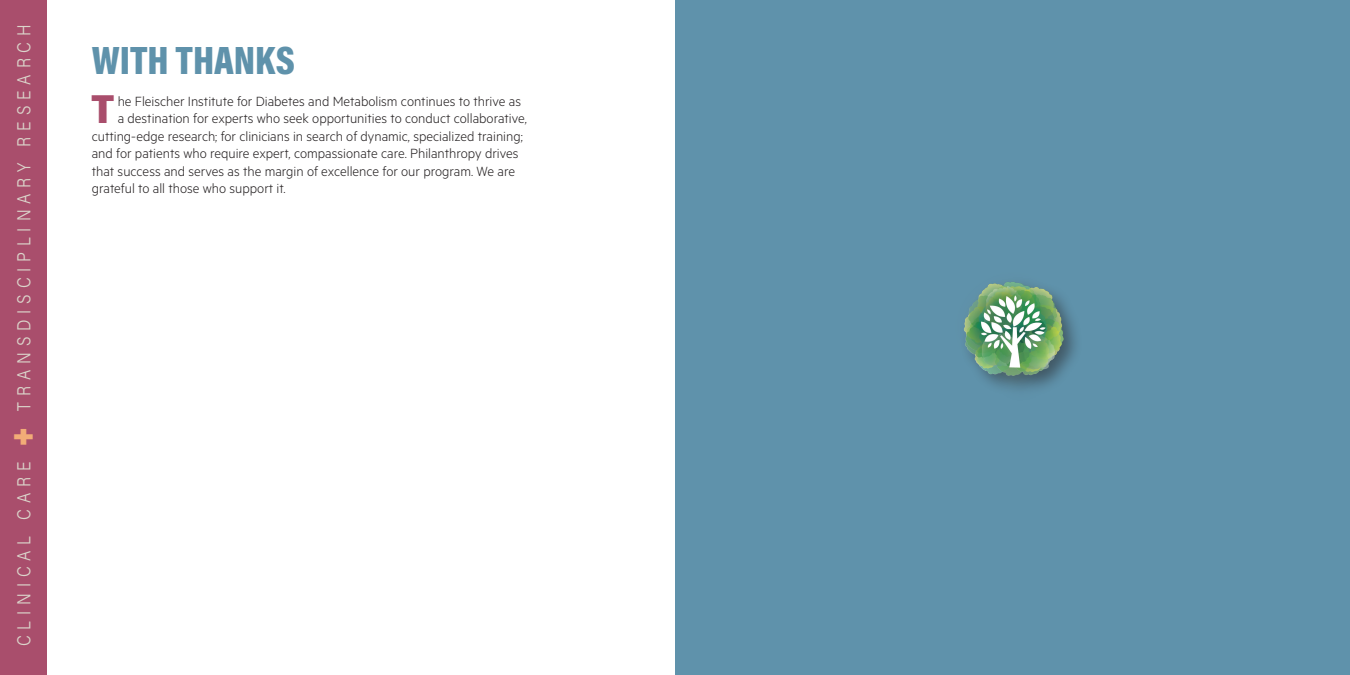
<style>
.page{position:relative;width:1350px;height:675px;background:#fff}
.page>*{position:absolute;margin:0;border:0;box-sizing:border-box;transform-origin:0 0}
.t1{font:40.5px "Acumin Variable Concept";color:#a94e6c}
.t2{font:40px "Acumin Variable Concept";letter-spacing:-.125em;color:#5f92ab}
.t3{font:18.75px "Acumin Variable Concept";letter-spacing:.375em;color:#dbd5cb;scale:.85 1}
.t4{font:300 15px "Metric";color:#231f20}
.s1{font-size:35px;color:#f2ac77}
</style>
<div class="page">
<div style="left:675px;top:0;width:675px;height:675px;background:#5f92ab"></div>
<img style="left:964px;top:281px;width:112px;height:109px">
<div style="left:0;top:0;width:46px;height:675px;background:#a94e6c"></div>
<p class="t3" style="left:11px;top:646px;width:733px;rotate:-90deg">CLINICAL CARE <span class="s1">+</span> TRANSDISCIPLINARY RESEARCH</p>
<p class="t2" style="left:92px;top:33px;width:209px">WITH THANKS</p>
<p class="t1" style="left:91px;top:81px;width:23px">T</p>
<p class="t4" style="left:118px;top:92px;width:405px">he Fleischer Institute for Diabetes and Metabolism continues to thrive as</p>
<p class="t4" style="left:118px;top:110px;width:411px">a destination for experts who seek opportunities to conduct collaborative,</p>
<p class="t4" style="left:92px;top:127px;width:433px">cutting-edge research; for clinicians in search of dynamic, specialized training;</p>
<p class="t4" style="left:92px;top:145px;width:428px">and for patients who require expert, compassionate care. Philanthropy drives</p>
<p class="t4" style="left:92px;top:162px;width:425px">that success and serves as the margin of excellence for our program. We are</p>
<p class="t4" style="left:92px;top:180px;width:195px">grateful to all those who support it.</p>
</div>
